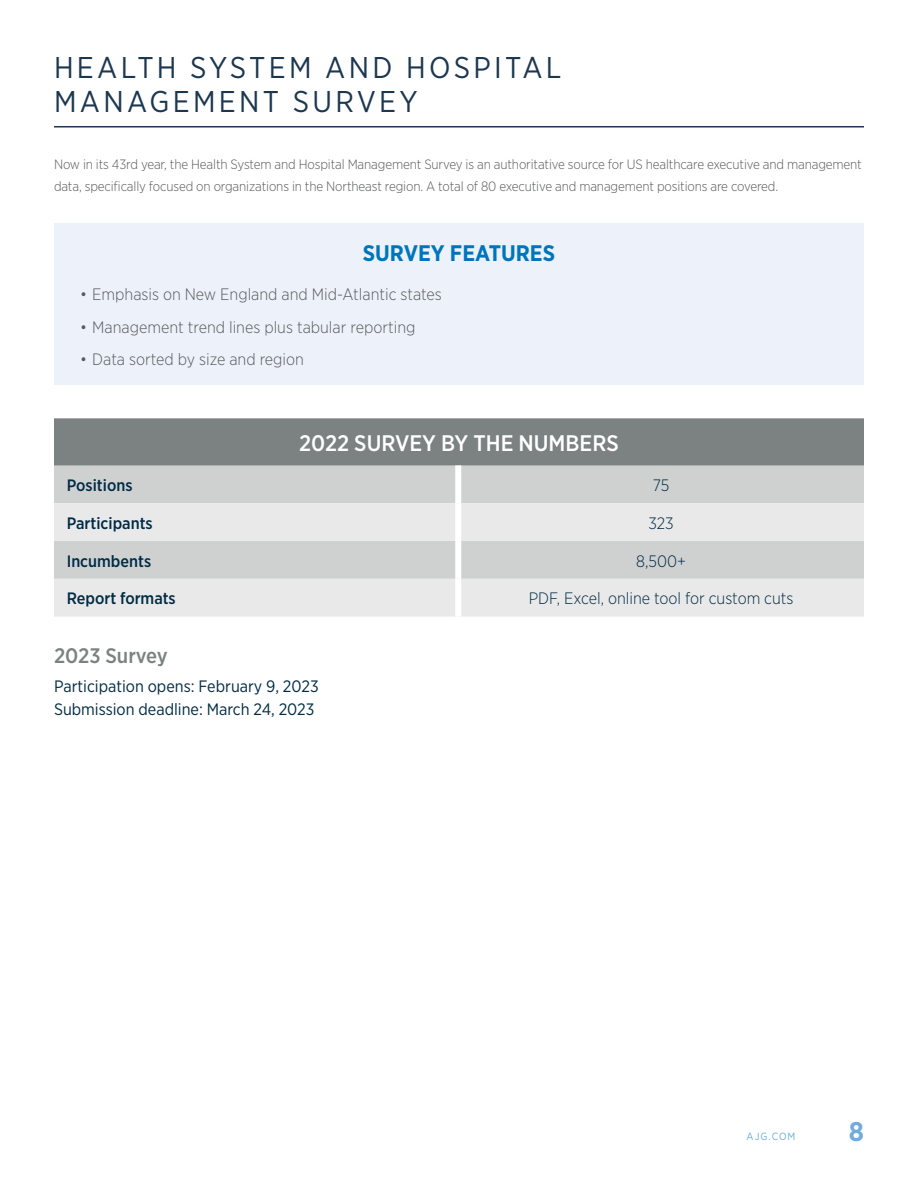
<style>
.page{position:relative;width:918px;height:1188px;background:#fff}
.page>*{position:absolute;margin:0;border:0;box-sizing:border-box;transform-origin:0 0}
.t1{font:30px/34.5px "Gotham Narrow";letter-spacing:.11em;color:#1c3750}
.t2{font:700 27px "Gotham Narrow";color:#70adde}
.t3{font:500 22.5px "Gotham Narrow";color:#fff}
.t4{font:700 22.5px "Gotham Narrow";color:#0075bc}
.t5{font:500 21px "Gotham Narrow";color:#7c8281}
.t6{font:300 16.5px "Gotham Narrow";color:#58595b}
.t7{font:16.5px/22.5px "Gotham Narrow";color:#002b45}
.t8{font:500 16.5px "Gotham Narrow";color:#002b45}
.t9{font:300 16.5px "Gotham Narrow";color:#002b45}
.t10{font:300 13.5px/22.5px "Gotham Narrow";letter-spacing:-.01em;color:#58595b}
.t11{font:10.5px "Gotham Narrow";letter-spacing:.1em;color:#70adde}
</style>
<div class="page">
<hr style="left:54px;top:126px;width:810px;height:1px;background:#1c3750">
<div style="left:54px;top:418px;width:810px;height:47px;background:#7c8281"></div>
<div style="left:54px;top:465px;width:810px;height:38px;background:#cfd1d1"></div>
<svg style="left:54px;top:503px;width:810px;height:114px;background:#e0e1e1"></svg>
<div style="left:455px;top:465px;width:6px;height:38px;background:#fff"></div>
<div style="left:455px;top:503px;width:6px;height:38px;background:#fff"></div>
<div style="left:455px;top:541px;width:6px;height:38px;background:#fff"></div>
<div style="left:455px;top:579px;width:6px;height:38px;background:#fff"></div>
<div style="left:54px;top:223px;width:810px;height:162px;background:#edf2fa"></div>
<h1 class="t1" style="left:54px;top:50px;width:509px">HEALTH SYSTEM AND HOSPITAL<br>MANAGEMENT SURVEY</h1>
<p class="t10" style="left:54px;top:152px;width:809px">Now in its 43rd year, the Health System and Hospital Management Survey is an authoritative source for US healthcare executive and management data, specifically focused on organizations in the Northeast region. A total of 80 executive and management positions are covered.</p>
<h3 class="t4" style="left:363px;top:239px;width:194px">SURVEY FEATURES</h3>
<p class="t6" style="left:80px;top:284px;width:363px">• Emphasis on New England and Mid-Atlantic states</p>
<p class="t6" style="left:80px;top:317px;width:337px">• Management trend lines plus tabular reporting</p>
<p class="t6" style="left:80px;top:349px;width:225px">• Data sorted by size and region</p>
<h3 class="t3" style="left:299px;top:428px;width:321px">2022 SURVEY BY THE NUMBERS</h3>
<p class="t8" style="left:67px;top:475px;width:67px">Positions</p>
<p class="t9" style="left:653px;top:475px;width:18px">75</p>
<p class="t8" style="left:67px;top:512px;width:88px">Participants</p>
<p class="t9" style="left:648px;top:513px;width:27px">323</p>
<p class="t8" style="left:67px;top:550px;width:86px">Incumbents</p>
<p class="t9" style="left:636px;top:551px;width:51px">8,500+</p>
<p class="t8" style="left:67px;top:588px;width:111px">Report formats</p>
<p class="t9" style="left:529px;top:588px;width:266px">PDF, Excel, online tool for custom cuts</p>
<h3 class="t5" style="left:54px;top:643px;width:115px">2023 Survey</h3>
<p class="t7" style="left:54px;top:675px;width:266px">Participation opens: February 9, 2023<br>Submission deadline: March 24, 2023</p>
<p class="t11" style="left:747px;top:1130px;width:50px">AJG.COM</p>
<h2 class="t2" style="left:849px;top:1114px;width:17px">8</h2>
</div>
